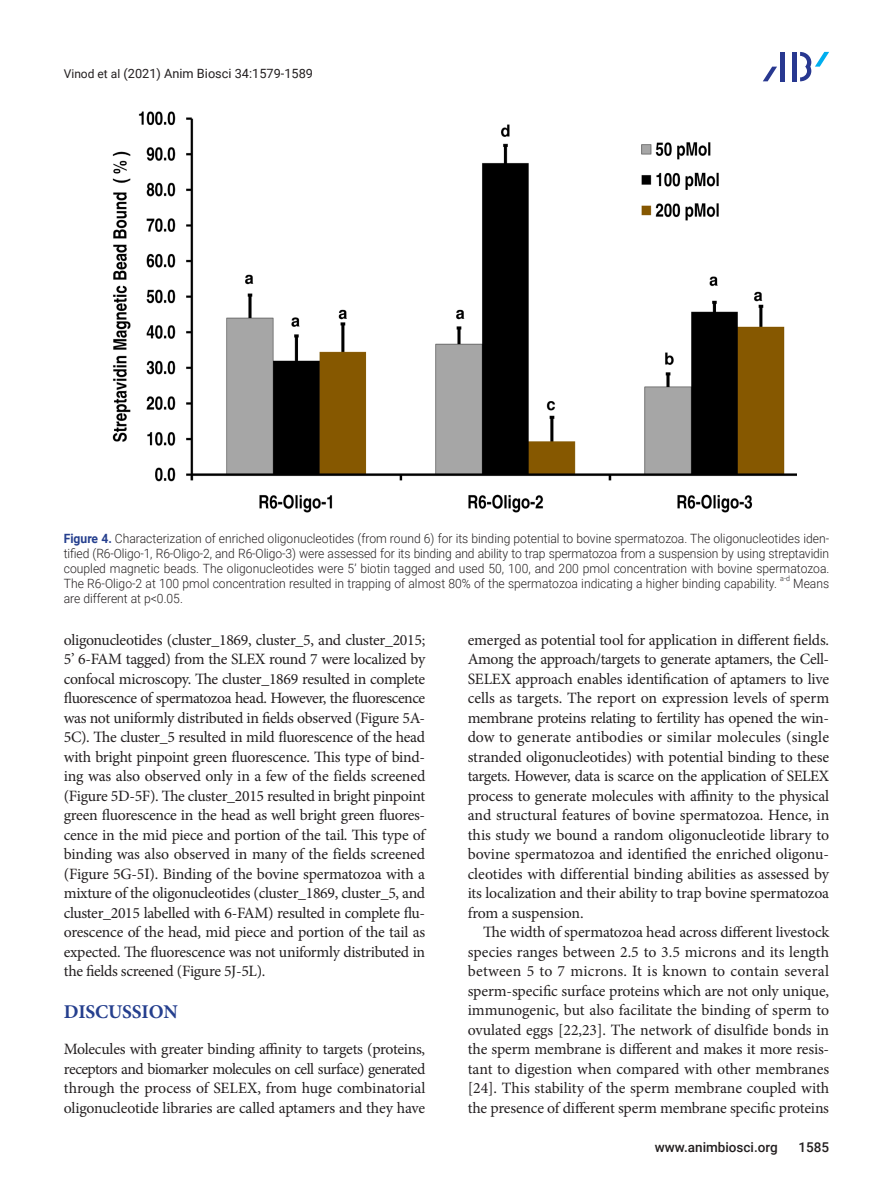
<style>
.page{position:relative;width:893px;height:1191px;background:#fff}
.page>*{position:absolute;margin:0;border:0;box-sizing:border-box;transform-origin:0 0}
.대제목{font:700 19.5px "Minion Pro";letter-spacing:-.01em;color:#253f8e}
.본문{font:15.75px/19.5px "Minion Pro";letter-spacing:-.015em;color:#231f20;text-align:justify}
.t1{font:500 13.5px "Roboto";color:#231f20}
.표_그림__제목{font:300 12.75px/15px "Roboto";color:#231f20;text-align:justify;scale:.95 1}
.t2{font:12.75px "Roboto";color:#231f20}
.표_그림__제목-2{font:300 7.5px "Roboto";color:#231f20;scale:.95 1}
.s1{font-size:12px}
.s2{font-weight:700;color:#253f8e}
</style>
<div class="page">
<div style="left:792px;top:52px;width:5px;height:29px;background:#283890"></div>
<hr style="left:781px;top:52px;width:4px;height:29px;background:#283890">
<svg style="left:763px;top:67px;width:14px;height:14px"></svg>
<svg style="left:800px;top:52px;width:29px;height:29px"></svg>
<img style="left:112px;top:111px;width:685px;height:402px">
<p class="t2" style="left:64px;top:65px;width:251px"><span class="s1">Vinod et al</span> (2021) Anim Biosci 34:1579-1589</p>
<p class="표_그림__제목" style="left:64px;top:530px;width:807px"><span class="s2">Figure 4.</span> Characterization of enriched oligonucleotides (from round 6) for its binding potential to bovine spermatozoa. The oligonucleotides iden&shy;tified (R6-Oligo-1, R6-Oligo-2, and R6-Oligo-3) were assessed for its binding and ability to trap spermatozoa from a suspension by using streptavidin coupled magnetic beads. The oligonucleotides were 5’ biotin tagged and used 50, 100, and 200 pmol concentration with bovine spermatozoa.<br>The R6-Oligo-2 at 100 pmol concentration resulted in trapping of almost 80% of the spermatozoa indicating a higher binding capability.</p>
<p class="표_그림__제목-2" style="left:780px;top:573px;width:12px">a-d</p>
<p class="표_그림__제목" style="left:793px;top:575px;width:39px">Means</p>
<p class="표_그림__제목" style="left:64px;top:590px;width:127px">are different at p&lt;0.05.</p>
<p class="본문" style="left:64px;top:630px;width:363px">oligonucleotides (cluster_1869, cluster_5, and cluster_2015; 5’ 6-FAM tagged) from the SLEX round 7 were localized by confocal microscopy. The cluster_1869 resulted in complete fluorescence of spermatozoa head. However, the fluorescence was not uniformly distributed in fields observed (Figure 5A-5C). The cluster_5 resulted in mild fluorescence of the head with bright pinpoint green fluorescence. This type of bind&shy;ing was also observed only in a few of the fields screened (Figure 5D-5F). The cluster_2015 resulted in bright pinpoint green fluorescence in the head as well bright green fluores&shy;cence in the mid piece and portion of the tail. This type of binding was also observed in many of the fields screened (Figure 5G-5I). Binding of the bovine spermatozoa with a mixture of the oligonucleotides (cluster_1869, cluster_5, and cluster_2015 labelled with 6-FAM) resulted in complete flu&shy;orescence of the head, mid piece and portion of the tail as expected. The fluorescence was not uniformly distributed in the fields screened (Figure 5J-5L).</p>
<p class="대제목" style="left:64px;top:998px;width:116px">DISCUSSION</p>
<p class="본문" style="left:64px;top:1039px;width:363px">Molecules with greater binding affinity to targets (proteins, receptors and biomarker molecules on cell surface) generated through the process of SELEX, from huge combinatorial oligonucleotide libraries are called aptamers and they have</p>
<p class="본문" style="left:468px;top:630px;width:363px">emerged as potential tool for application in different fields.<br>Among the approach/targets to generate aptamers, the Cell-SELEX approach enables identification of aptamers to live cells as targets. The report on expression levels of sperm membrane proteins relating to fertility has opened the win&shy;dow to generate antibodies or similar molecules (single stranded oligonucleotides) with potential binding to these targets. However, data is scarce on the application of SELEX process to generate molecules with affinity to the physical and structural features of bovine spermatozoa. Hence, in this study we bound a random oligonucleotide library to bovine spermatozoa and identified the enriched oligonu&shy;cleotides with differential binding abilities as assessed by its localization and their ability to trap bovine spermatozoa from a suspension.</p>
<p class="본문" style="left:468px;top:922px;width:363px;text-indent:15px">The width of spermatozoa head across different livestock species ranges between 2.5 to 3.5 microns and its length between 5 to 7 microns. It is known to contain several sperm-specific surface proteins which are not only unique, immunogenic, but also facilitate the binding of sperm to ovulated eggs [22,23]. The network of disulfide bonds in the sperm membrane is different and makes it more resis&shy;tant to digestion when compared with other membranes [24]. This stability of the sperm membrane coupled with the presence of different sperm membrane specific proteins</p>
<p class="t1" style="left:655px;top:1137px;width:125px">www.animbiosci.org</p>
<p class="t1" style="left:798px;top:1137px;width:32px">1585</p>
</div>
